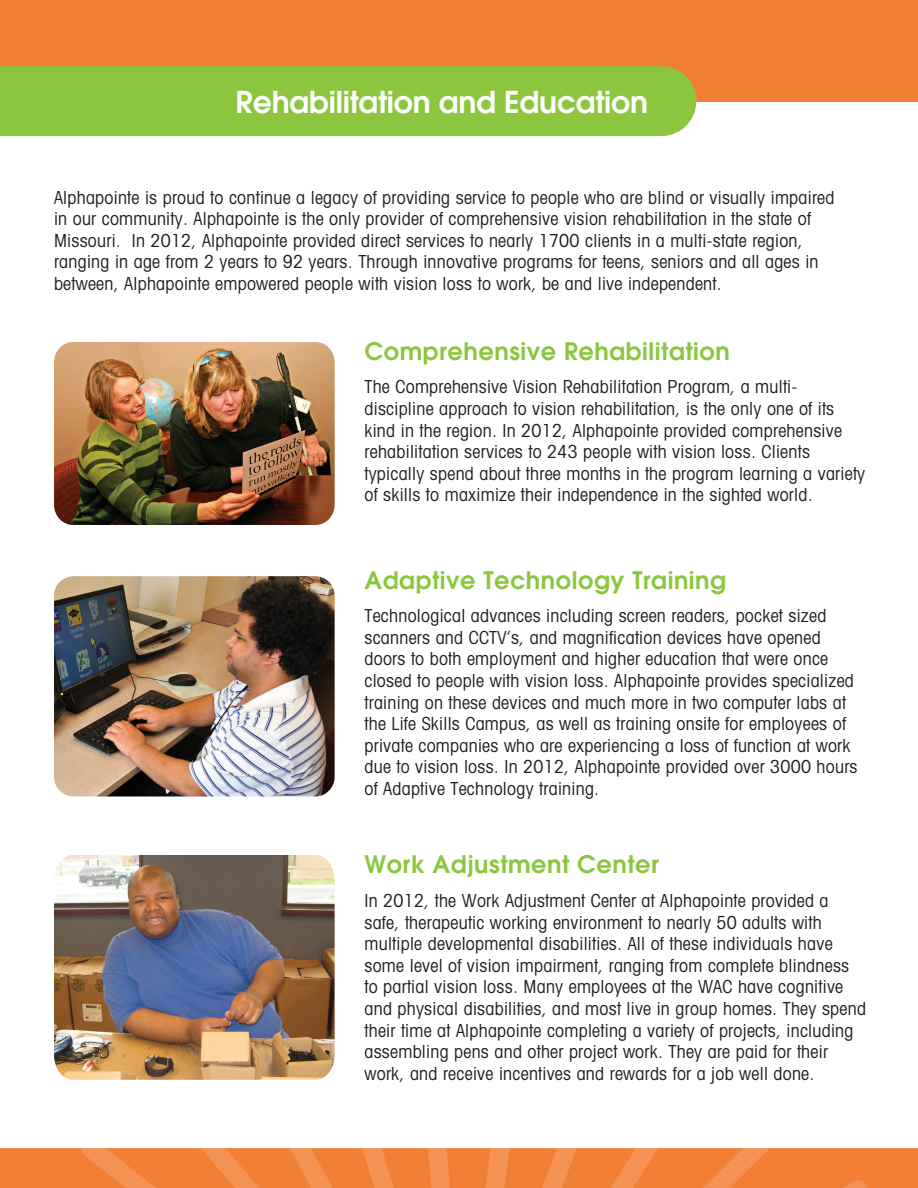
<style>
.page{position:relative;width:918px;height:1188px;background:#fff}
.page>*{position:absolute;margin:0;border:0;box-sizing:border-box;transform-origin:0 0}
.t1{font:600 30px "Avant Garde";letter-spacing:-.005em;color:#fff}
.t2{font:600 24px "Avant Garde";letter-spacing:.025em;color:#8bc63e}
.t3{font:condensed 18px/21.6px "Avant Garde";letter-spacing:.015em;color:#231f20}
</style>
<div class="page">
<div style="left:0;top:0;width:918px;height:101px;background:#f28034"></div>
<div style="left:0;top:66px;width:696px;height:70px;background:#8bc63e"></div>
<svg style="left:0;top:1148px;width:918px;height:40px;background:#f2843b"></svg>
<img style="left:54px;top:342px;width:281px;height:183px">
<img style="left:54px;top:576px;width:281px;height:220px">
<img style="left:54px;top:855px;width:281px;height:225px">
<h1 class="t1" style="left:236px;top:82px;width:414px">Rehabilitation and Education</h1>
<p class="t3" style="left:54px;top:186px;width:782px">Alphapointe is proud to continue a legacy of providing service to people who are blind or visually impaired in our community. Alphapointe is the only provider of comprehensive vision rehabilitation in the state of Missouri. In 2012, Alphapointe provided direct services to nearly 1700 clients in a multi-state region, ranging in age from 2 years to 92 years. Through innovative programs for teens, seniors and all ages in between, Alphapointe empowered people with vision loss to work, be and live independent.</p>
<h2 class="t2" style="left:364px;top:335px;width:367px">Comprehensive Rehabilitation</h2>
<p class="t3" style="left:364px;top:376px;width:502px">The Comprehensive Vision Rehabilitation Program, a multi&shy;discipline approach to vision rehabilitation, is the only one of its kind in the region. In 2012, Alphapointe provided comprehensive rehabilitation services to 243 people with vision loss. Clients typically spend about three months in the program learning a variety of skills to maximize their independence in the sighted world.</p>
<h2 class="t2" style="left:364px;top:564px;width:363px">Adaptive Technology Training</h2>
<p class="t3" style="left:364px;top:605px;width:495px">Technological advances including screen readers, pocket sized scanners and CCTV’s, and magnification devices have opened doors to both employment and higher education that were once closed to people with vision loss. Alphapointe provides specialized training on these devices and much more in two computer labs at the Life Skills Campus, as well as training onsite for employees of private companies who are experiencing a loss of function at work due to vision loss. In 2012, Alphapointe provided over 3000 hours of Adaptive Technology training.</p>
<h2 class="t2" style="left:364px;top:849px;width:296px">Work Adjustment Center</h2>
<p class="t3" style="left:364px;top:889px;width:503px">In 2012, the Work Adjustment Center at Alphapointe provided a safe, therapeutic working environment to nearly 50 adults with multiple developmental disabilities. All of these individuals have some level of vision impairment, ranging from complete blindness to partial vision loss. Many employees at the WAC have cognitive and physical disabilities, and most live in group homes. They spend their time at Alphapointe completing a variety of projects, including assembling pens and other project work. They are paid for their work, and receive incentives and rewards for a job well done.</p>
</div>
